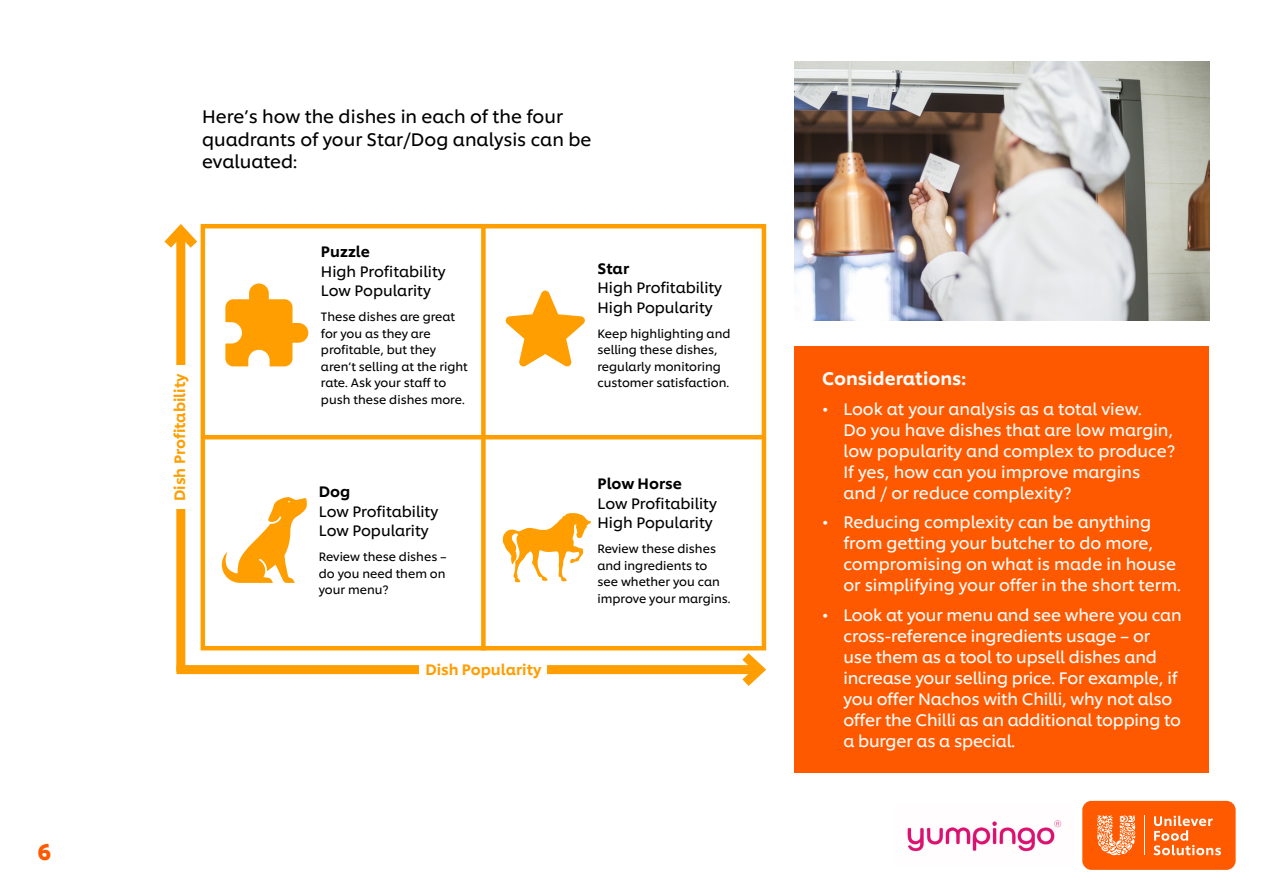
<style>
.page{position:relative;width:1263px;height:893px;background:#fff}
.page>*{position:absolute;margin:0;border:0;box-sizing:border-box;transform-origin:0 0}
.t1{font:700 22.5px "Unilever Shilling";color:#ff5900}
.t2{font:18px/22.5px "Unilever Shilling";color:#000}
.t3{font:500 18px "Unilever Shilling";color:#fff}
.t4{font:16.5px/21px "Unilever Shilling";letter-spacing:-.01em;color:#fff}
.t5{font:15px/19.5px "Unilever Shilling";color:#000}
.t6{font:500 15px "Unilever Shilling";color:#ff9e00}
.t7{font:500 15px "Unilever Shilling";color:#000}
.t8{font:12px/16.5px "Unilever Shilling";color:#000}
</style>
<div class="page">
<div style="left:201px;top:224px;width:565px;height:426px;border:4px solid #ff9e00"></div>
<div style="left:481px;top:224px;width:5px;height:426px;background:#ff9e00"></div>
<hr style="left:202px;top:435px;width:563px;height:4px;background:#ff9e00">
<div style="left:176px;top:231px;width:9px;height:441px;background:#ff9e00"></div>
<svg style="left:164px;top:223px;width:43px;height:34px"></svg>
<div style="left:176px;top:665px;width:584px;height:9px;background:#ff9e00"></div>
<svg style="left:733px;top:644px;width:34px;height:42px"></svg>
<div style="left:794px;top:346px;width:415px;height:426px;background:#ff5900"></div>
<img style="left:795px;top:62px;width:414px;height:259px">
<img style="left:907px;top:820px;width:155px;height:32px">
<svg style="left:225px;top:283px;width:83px;height:83px"></svg>
<svg style="left:505px;top:291px;width:80px;height:76px"></svg>
<svg style="left:503px;top:513px;width:88px;height:69px"></svg>
<svg style="left:222px;top:497px;width:85px;height:86px"></svg>
<div style="left:1082px;top:801px;width:153px;height:69px;background:#ff5a00;border-radius:9px"></div>
<svg style="left:1097px;top:815px;width:38px;height:40px"></svg>
<hr style="left:1144px;top:816px;width:1px;height:39px;background:#fff">
<svg style="left:1153px;top:816px;width:68px;height:39px"></svg>
<div style="left:168px;top:365px;width:23px;height:144px;background:#fff"></div>
<div style="left:420px;top:657px;width:127px;height:24px;background:#fff"></div>
<h1 class="t1" style="left:38px;top:834px;width:15px">6</h1>
<p class="t2" style="left:202px;top:104px;width:391px">Here’s how the dishes in each of the four quadrants of your Star/Dog analysis can be evaluated:</p>
<p class="t6" style="left:168px;top:501px;width:129px;rotate:-90deg">Dish Profitability</p>
<p class="t7" style="left:321px;top:240px;width:50px">Puzzle</p>
<p class="t5" style="left:321px;top:261px;width:126px">High Profitability<br>Low Popularity</p>
<p class="t8" style="left:321px;top:308px;width:148px">These dishes are great for you as they are profitable, but they aren’t selling at the right rate. Ask your staff to push these dishes more.</p>
<p class="t7" style="left:319px;top:480px;width:33px">Dog</p>
<p class="t5" style="left:319px;top:500px;width:121px">Low Profitability<br>Low Popularity</p>
<p class="t8" style="left:319px;top:548px;width:130px;text-align:justify">Review these dishes – do you need them on your menu?</p>
<p class="t6" style="left:425px;top:658px;width:118px">Dish Popularity</p>
<p class="t7" style="left:597px;top:257px;width:33px">Star</p>
<p class="t5" style="left:597px;top:277px;width:126px">High Profitability<br>High Popularity</p>
<p class="t8" style="left:597px;top:324px;width:134px">Keep highlighting and selling these dishes, regularly monitoring customer satisfaction.</p>
<p class="t7" style="left:597px;top:472px;width:86px">Plow Horse</p>
<p class="t5" style="left:597px;top:492px;width:121px">Low Profitability<br>High Popularity</p>
<p class="t8" style="left:597px;top:539px;width:135px">Review these dishes and ingredients to see whether you can improve your margins.</p>
<p class="t3" style="left:822px;top:365px;width:145px">Considerations:</p>
<p class="t4" style="left:843px;top:397px;width:333px;text-indent:-21px">• Look at your analysis as a total view.<br>Do you have dishes that are low margin, low popularity and complex to produce?<br>If yes, how can you improve margins and / or reduce complexity?</p>
<p class="t4" style="left:843px;top:510px;width:339px;text-indent:-21px">• Reducing complexity can be anything from getting your butcher to do more, compromising on what is made in house or simplifying your offer in the short term.</p>
<p class="t4" style="left:843px;top:603px;width:340px;text-indent:-21px">• Look at your menu and see where you can cross-reference ingredients usage – or use them as a tool to upsell dishes and increase your selling price. For example, if you offer Nachos with Chilli, why not also offer the Chilli as an additional topping to a burger as a special.</p>
</div>
